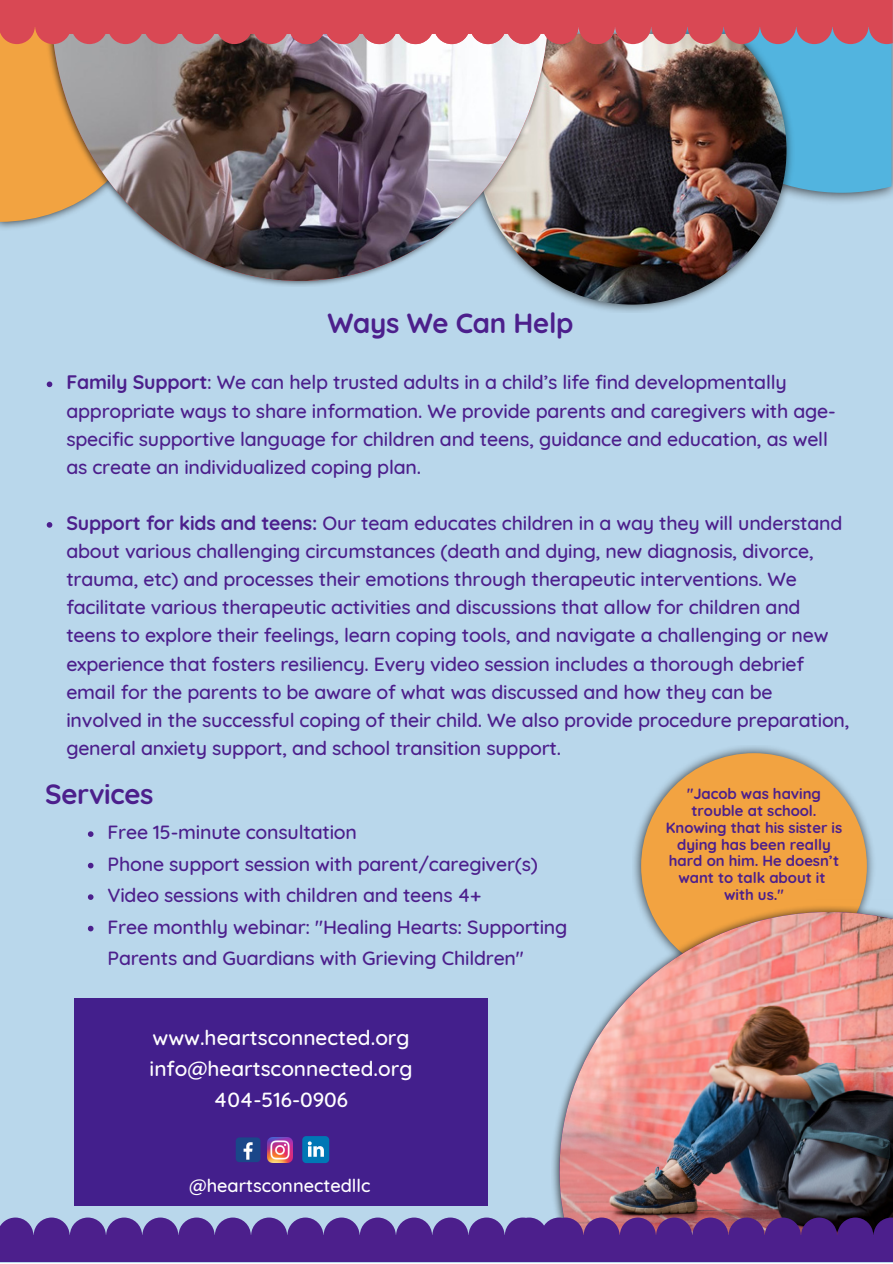
<style>
.page{position:relative;width:893px;height:1264px;background:#fff}
.page>*{position:absolute;margin:0;border:0;box-sizing:border-box;transform-origin:0 0}
.t1{font:700 27.75px "Quicksand";letter-spacing:-.01em;color:#4c1f8c}
.t2{font:500 20.85px "Quicksand";color:#fff}
.t3{font:500 19.5px/28px "Quicksand";letter-spacing:-.01em;color:#4c1f8c}
.t4{font:500 18.15px "Quicksand";color:#fff}
.t5{font:700 14.85px/16.8px "Quicksand";color:#4c1f8c;text-align:center}
.s1{font-weight:700}
</style>
<div class="page">
<div style="left:0;top:0;width:892px;height:1262px;background:#b9d7eb"></div>
<img style="left:583px;top:304px;width:97px;height:8px">
<img style="left:546px;top:222px;width:230px;height:82px">
<img style="left:253px;top:222px;width:301px;height:65px">
<img style="left:138px;top:222px;width:409px;height:59px">
<img style="left:0;top:0;width:892px;height:222px">
<img style="left:633px;top:746px;width:241px;height:153px">
<div style="left:641px;top:753px;width:225px;height:225px;background:#f2a341;border-radius:50%"></div>
<img style="left:552px;top:899px;width:331px;height:318px">
<img style="left:559px;top:912px;width:333px;height:305px">
<svg style="left:0;top:1217px;width:892px;height:45px"></svg>
<svg style="left:47px;top:381px;width:5px;height:6px"></svg>
<svg style="left:47px;top:522px;width:5px;height:5px"></svg>
<div style="left:74px;top:998px;width:413px;height:207px;background:#431f8c"></div>
<div style="left:236px;top:1137px;width:24px;height:25px;background:#1a4789;border-radius:4px"></div>
<svg style="left:243px;top:1142px;width:9px;height:17px"></svg>
<img style="left:267px;top:1137px;width:25px;height:24px">
<svg style="left:302px;top:1136px;width:27px;height:27px"></svg>
<svg style="left:88px;top:831px;width:5px;height:6px"></svg>
<svg style="left:88px;top:862px;width:5px;height:6px"></svg>
<svg style="left:88px;top:894px;width:5px;height:5px"></svg>
<svg style="left:88px;top:925px;width:5px;height:6px"></svg>
<p class="t1" style="left:327px;top:306px;width:247px">Ways We Can Help</p>
<p class="t3" style="left:66px;top:368px;width:770px"><span class="s1">Family Support</span>: We can help trusted adults in a child’s life find developmentally appropriate ways to share information. We provide parents and caregivers with age&shy;specific supportive language for children and teens, guidance and education, as well as create an individualized coping plan.</p>
<p class="t3" style="left:66px;top:508px;width:784px"><span class="s1">Support for kids and teens:</span> Our team educates children in a way they will understand about various challenging circumstances (death and dying, new diagnosis, divorce, trauma, etc) and processes their emotions through therapeutic interventions. We facilitate various therapeutic activities and discussions that allow for children and teens to explore their feelings, learn coping tools, and navigate a challenging or new experience that fosters resiliency. Every video session includes a thorough debrief email for the parents to be aware of what was discussed and how they can be involved in the successful coping of their child. We also provide procedure preparation, general anxiety support, and school transition support.</p>
<p class="t1" style="left:45px;top:776px;width:110px">Services</p>
<p class="t5" style="left:665px;top:785px;width:178px">"Jacob was having trouble at school.<br>Knowing that his sister is dying has been really hard on him. He doesn’t want to talk about it</p>
<p class="t5" style="left:724px;top:886px;width:61px">with us."</p>
<p class="t3" style="left:107px;top:817px;width:251px">Free 15-minute consultation</p>
<p class="t3" style="left:107px;top:849px;width:432px">Phone support session with parent/caregiver(s)</p>
<p class="t3" style="left:107px;top:880px;width:375px">Video sessions with children and teens 4+</p>
<p class="t3" style="left:107px;top:910px;width:461px;line-height:31.5px">Free monthly webinar: "Healing Hearts: Supporting<br>Parents and Guardians with Grieving Children"</p>
<p class="t2" style="left:152px;top:1023px;width:258px">www.heartsconnected.org</p>
<p class="t2" style="left:150px;top:1055px;width:264px">info@heartsconnected.org</p>
<p class="t2" style="left:214px;top:1086px;width:136px">404-516-0906</p>
<p class="t4" style="left:189px;top:1173px;width:183px">@heartsconnectedllc</p>
</div>
